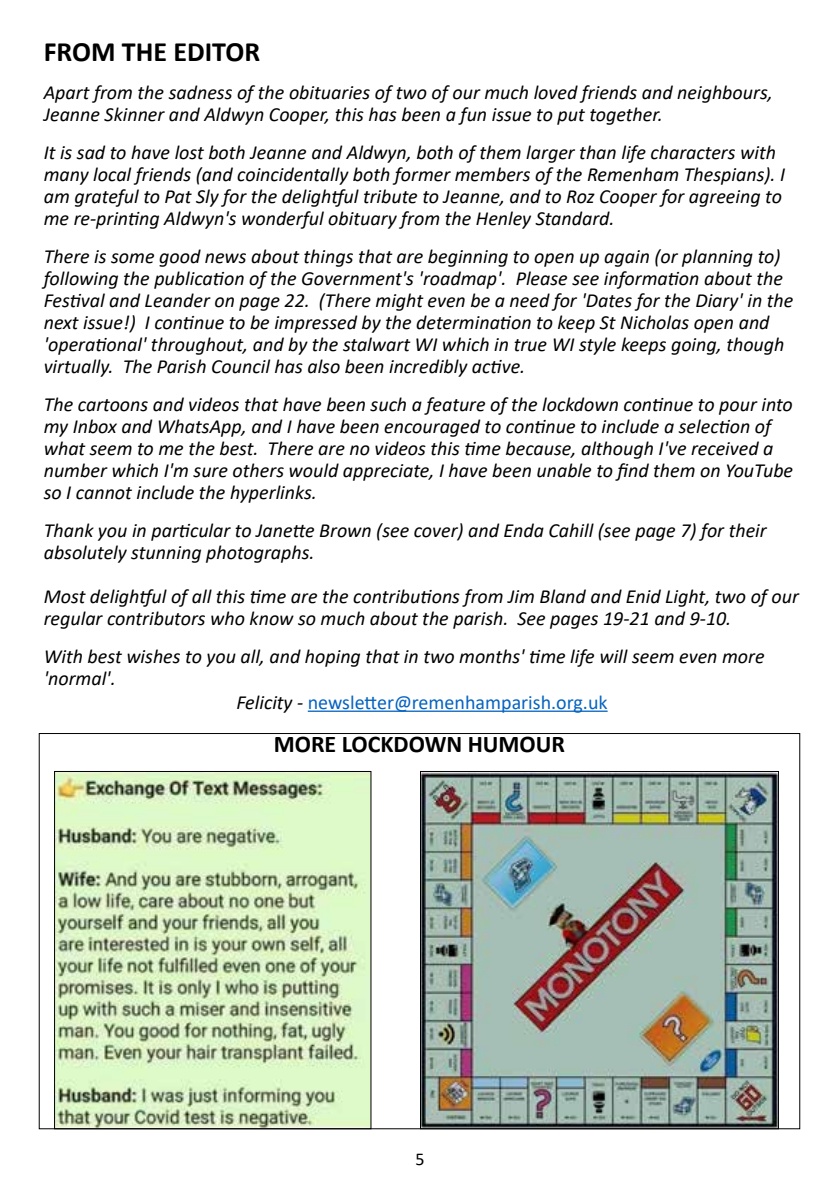
<style>
.page{position:relative;width:840px;height:1191px;background:#fff}
.page>*{position:absolute;margin:0;border:0;box-sizing:border-box;transform-origin:0 0}
.t1{font:700 28px "Calibri";color:#000}
.t2{font:700 24px "Calibri";color:#000}
.t3{font:italic 20px/22px "Calibri";color:#000}
.t4{font:20px "Calibri";color:#0563c1}
.t5{font:18px "Calibri";color:#000}
.s1{font-style:italic;color:#000}
</style>
<div class="page">
<hr style="left:307px;top:710px;width:300px;height:2px;background:#0563c1">
<img style="left:56px;top:773px;width:313px;height:354px">
<img style="left:422px;top:773px;width:354px;height:354px">
<h1 class="t1" style="left:44px;top:32px;width:218px">FROM THE EDITOR</h1>
<p class="t3" style="left:44px;top:80px;width:730px">Apart from the sadness of the obituaries of two of our much loved friends and neighbours,<br>Jeanne Skinner and Aldwyn Cooper, this has been a fun issue to put together.</p>
<p class="t3" style="left:44px;top:140px;width:742px">It is sad to have lost both Jeanne and Aldwyn, both of them larger than life characters with many local friends (and coincidentally both former members of the Remenham Thespians). I am grateful to Pat Sly for the delightful tribute to Jeanne, and to Roz Cooper for agreeing to me re-printing Aldwyn's wonderful obituary from the Henley Standard.</p>
<p class="t3" style="left:44px;top:244px;width:750px">There is some good news about things that are beginning to open up again (or planning to) following the publication of the Government's 'roadmap'. Please see information about the Festival and Leander on page 22. (There might even be a need for 'Dates for the Diary' in the next issue!) I continue to be impressed by the determination to keep St Nicholas open and 'operational' throughout, and by the stalwart WI which in true WI style keeps going, though virtually. The Parish Council has also been incredibly active.</p>
<p class="t3" style="left:44px;top:392px;width:750px">The cartoons and videos that have been such a feature of the lockdown continue to pour into my Inbox and WhatsApp, and I have been encouraged to continue to include a selection of what seem to me the best. There are no videos this time because, although I've received a number which I'm sure others would appreciate, I have been unable to find them on YouTube so I cannot include the hyperlinks.</p>
<p class="t3" style="left:44px;top:518px;width:724px">Thank you in particular to Janette Brown (see cover) and Enda Cahill (see page 7) for their absolutely stunning photographs.</p>
<p class="t3" style="left:44px;top:584px;width:756px">Most delightful of all this time are the contributions from Jim Bland and Enid Light, two of our regular contributors who know so much about the parish. See pages 19-21 and 9-10.</p>
<p class="t3" style="left:44px;top:644px;width:722px">With best wishes to you all, and hoping that in two months' time life will seem even more 'normal'.</p>
<p class="t4" style="left:236px;top:688px;width:372px"><span class="s1">Felicity -</span> newsletter@remenhamparish.org.uk</p>
<p class="t2" style="left:274px;top:727px;width:292px">MORE LOCKDOWN HUMOUR</p>
<p class="t5" style="left:415px;top:1146px;width:11px">5</p>
</div>
